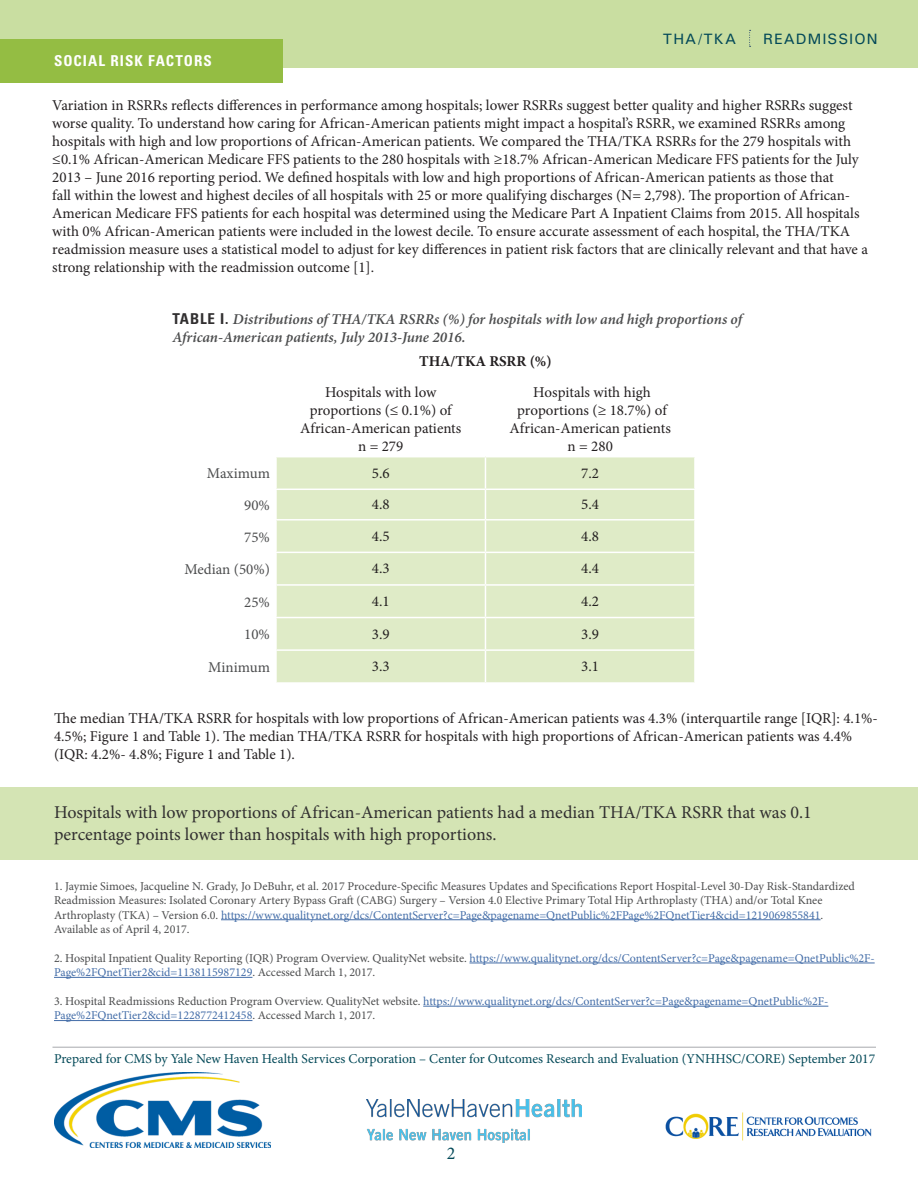
<style>
.page{position:relative;width:918px;height:1188px;background:#fff}
.page>*{position:absolute;margin:0;border:0;box-sizing:border-box;transform-origin:0 0}
.t1{font:18px/21.6px "Minion Pro";color:#312f30}
.t2{font:18px "Minion Pro";color:#034958}
.t3{font:15px/18px "Minion Pro";color:#231f20}
.t4{font:italic 600 15px/18px "Minion Pro";letter-spacing:-.005em;color:#4b4c4d}
.t5{font:15px "Minion Pro";color:#4b4c4d}
.t6{font:15px "Univers";letter-spacing:.07em;color:#034958}
.t7{font:700 condensed 15px "Univers";letter-spacing:.07em;color:#fff}
.t8{font:700 15px "Minion Pro";color:#231f20}
.t9{font:13.5px "Minion Pro";color:#034958}
.t10{font:12px/14.4px "Minion Pro";color:#4b4c4d}
.t11{font:12px/14.4px "Minion Pro";color:#436da8}
.s1{font-family:"Univers";font-weight:700;font-style:normal;font-stretch:condensed;color:#312f30}
.s2{color:#436da8}
.s3{color:#4b4c4d}
</style>
<div class="page">
<hr style="left:221px;top:919px;width:600px;height:1px;background:#436da8">
<hr style="left:470px;top:963px;width:405px;height:1px;background:#436da8">
<hr style="left:54px;top:977px;width:198px;height:1px;background:#436da8">
<hr style="left:423px;top:1006px;width:405px;height:1px;background:#436da8">
<hr style="left:54px;top:1020px;width:198px;height:1px;background:#436da8">
<div style="left:0;top:0;width:918px;height:68px;background:#c9dea1"></div>
<svg style="left:749px;top:30px;width:2px;height:17px"></svg>
<div style="left:0;top:787px;width:918px;height:73px;background:#d4e4b4"></div>
<hr style="left:52px;top:1047px;width:824px;height:1px;background:#a8a9ad">
<div style="left:0;top:39px;width:283px;height:43px;background:#94bd43"></div>
<div style="left:276px;top:457px;width:209px;height:32px;background:#dfebc7"></div>
<div style="left:485px;top:457px;width:210px;height:32px;background:#dfebc7"></div>
<div style="left:276px;top:489px;width:209px;height:31px;background:#dfebc7"></div>
<div style="left:485px;top:489px;width:210px;height:31px;background:#dfebc7"></div>
<div style="left:276px;top:520px;width:209px;height:32px;background:#dfebc7"></div>
<div style="left:485px;top:520px;width:210px;height:32px;background:#dfebc7"></div>
<div style="left:276px;top:552px;width:209px;height:33px;background:#dfebc7"></div>
<div style="left:485px;top:552px;width:210px;height:33px;background:#dfebc7"></div>
<div style="left:276px;top:585px;width:209px;height:33px;background:#dfebc7"></div>
<div style="left:485px;top:585px;width:210px;height:33px;background:#dfebc7"></div>
<div style="left:276px;top:618px;width:209px;height:32px;background:#dfebc7"></div>
<div style="left:485px;top:618px;width:210px;height:32px;background:#dfebc7"></div>
<div style="left:276px;top:650px;width:209px;height:33px;background:#dfebc7"></div>
<div style="left:485px;top:650px;width:210px;height:33px;background:#dfebc7"></div>
<hr style="left:275px;top:457px;width:2px;height:32px;background:#fff">
<hr style="left:485px;top:457px;width:1px;height:32px;background:#fff">
<hr style="left:694px;top:457px;width:2px;height:32px;background:#fff">
<hr style="left:275px;top:489px;width:210px;height:1px;background:#fff">
<hr style="left:275px;top:490px;width:2px;height:29px;background:#fff">
<hr style="left:485px;top:489px;width:211px;height:1px;background:#fff">
<svg style="left:485px;top:490px;width:1px;height:29px"></svg>
<hr style="left:694px;top:490px;width:2px;height:29px;background:#fff">
<hr style="left:275px;top:519px;width:210px;height:2px;background:#fff">
<hr style="left:275px;top:521px;width:2px;height:31px;background:#fff">
<hr style="left:485px;top:519px;width:211px;height:2px;background:#fff">
<hr style="left:485px;top:521px;width:1px;height:31px;background:#fff">
<hr style="left:694px;top:521px;width:2px;height:31px;background:#fff">
<hr style="left:275px;top:552px;width:210px;height:1px;background:#fff">
<hr style="left:275px;top:553px;width:2px;height:31px;background:#fff">
<hr style="left:485px;top:552px;width:211px;height:1px;background:#fff">
<hr style="left:485px;top:553px;width:1px;height:31px;background:#fff">
<hr style="left:694px;top:553px;width:2px;height:31px;background:#fff">
<hr style="left:275px;top:584px;width:210px;height:2px;background:#fff">
<hr style="left:275px;top:586px;width:2px;height:31px;background:#fff">
<hr style="left:485px;top:584px;width:211px;height:2px;background:#fff">
<hr style="left:485px;top:586px;width:1px;height:31px;background:#fff">
<hr style="left:694px;top:586px;width:2px;height:31px;background:#fff">
<hr style="left:275px;top:617px;width:210px;height:1px;background:#fff">
<hr style="left:275px;top:618px;width:2px;height:31px;background:#fff">
<hr style="left:485px;top:617px;width:211px;height:1px;background:#fff">
<hr style="left:485px;top:618px;width:1px;height:31px;background:#fff">
<hr style="left:694px;top:618px;width:2px;height:31px;background:#fff">
<hr style="left:275px;top:649px;width:210px;height:2px;background:#fff">
<hr style="left:275px;top:651px;width:2px;height:31px;background:#fff">
<hr style="left:485px;top:649px;width:211px;height:2px;background:#fff">
<hr style="left:485px;top:651px;width:1px;height:31px;background:#fff">
<hr style="left:694px;top:651px;width:2px;height:31px;background:#fff">
<hr style="left:275px;top:682px;width:210px;height:2px;background:#fff">
<hr style="left:485px;top:682px;width:211px;height:2px;background:#fff">
<img style="left:54px;top:1073px;width:216px;height:75px">
<img style="left:665px;top:1112px;width:207px;height:29px">
<img style="left:366px;top:1099px;width:216px;height:43px">
<p class="t6" style="left:663px;top:29px;width:75px">THA/TKA</p>
<p class="t6" style="left:763px;top:29px;width:116px">READMISSION</p>
<p class="t7" style="left:54px;top:51px;width:159px">SOCIAL RISK FACTORS</p>
<p class="t3" style="left:52px;top:97px;width:817px">Variation in RSRRs reflects differences in performance among hospitals; lower RSRRs suggest better quality and higher RSRRs suggest worse quality. To understand how caring for African-American patients might impact a hospital’s RSRR, we examined RSRRs among hospitals with high and low proportions of African-American patients. We compared the THA/TKA RSRRs for the 279 hospitals with ≤0.1% African-American Medicare FFS patients to the 280 hospitals with ≥18.7% African-American Medicare FFS patients for the July 2013 – June 2016 reporting period. We defined hospitals with low and high proportions of African-American patients as those that<br>fall within the lowest and highest deciles of all hospitals with 25 or more qualifying discharges (N= 2,798). The proportion of African-American Medicare FFS patients for each hospital was determined using the Medicare Part A Inpatient Claims from 2015. All hospitals with 0% African-American patients were included in the lowest decile. To ensure accurate assessment of each hospital, the THA/TKA readmission measure uses a statistical model to adjust for key differences in patient risk factors that are clinically relevant and that have a strong relationship with the readmission outcome [1].</p>
<p class="t4" style="left:172px;top:310px;width:571px"><span class="s1">TABLE I.</span> Distributions of THA/TKA RSRRs (%) for hospitals with low and high proportions of<br>African-American patients, July 2013-June 2016.</p>
<p class="t8" style="left:419px;top:351px;width:134px">THA/TKA RSRR (%)</p>
<p class="t3" style="left:325px;top:383px;width:113px">Hospitals with low</p>
<p class="t3" style="left:533px;top:383px;width:119px">Hospitals with high</p>
<p class="t3" style="left:310px;top:401px;width:143px">proportions (≤ 0.1%) of</p>
<p class="t3" style="left:517px;top:401px;width:151px">proportions (≥ 18.7%) of</p>
<p class="t3" style="left:300px;top:419px;width:163px">African-American patients</p>
<p class="t3" style="left:510px;top:419px;width:163px">African-American patients</p>
<p class="t3" style="left:358px;top:437px;width:47px">n = 279</p>
<p class="t3" style="left:568px;top:437px;width:47px">n = 280</p>
<p class="t5" style="left:207px;top:464px;width:65px">Maximum</p>
<p class="t3" style="left:372px;top:464px;width:19px">5.6</p>
<p class="t3" style="left:581px;top:464px;width:19px">7.2</p>
<p class="t5" style="left:244px;top:495px;width:27px">90%</p>
<p class="t3" style="left:372px;top:496px;width:19px">4.8</p>
<p class="t3" style="left:581px;top:496px;width:19px">5.4</p>
<p class="t5" style="left:244px;top:527px;width:27px">75%</p>
<p class="t3" style="left:372px;top:527px;width:19px">4.5</p>
<p class="t3" style="left:581px;top:527px;width:19px">4.8</p>
<p class="t5" style="left:184px;top:559px;width:87px">Median (50%)</p>
<p class="t3" style="left:372px;top:560px;width:19px">4.3</p>
<p class="t3" style="left:581px;top:560px;width:19px">4.4</p>
<p class="t5" style="left:244px;top:592px;width:27px">25%</p>
<p class="t3" style="left:372px;top:592px;width:19px">4.1</p>
<p class="t3" style="left:581px;top:592px;width:19px">4.2</p>
<p class="t5" style="left:244px;top:624px;width:27px">10%</p>
<p class="t3" style="left:372px;top:625px;width:19px">3.9</p>
<p class="t3" style="left:581px;top:625px;width:19px">3.9</p>
<p class="t5" style="left:208px;top:657px;width:63px">Minimum</p>
<p class="t3" style="left:372px;top:658px;width:19px">3.3</p>
<p class="t3" style="left:581px;top:658px;width:19px">3.1</p>
<p class="t3" style="left:54px;top:709px;width:825px">The median THA/TKA RSRR for hospitals with low proportions of African-American patients was 4.3% (interquartile range [IQR]: 4.1%-<br>4.5%; Figure 1 and Table 1). The median THA/TKA RSRR for hospitals with high proportions of African-American patients was 4.4% (IQR: 4.2%- 4.8%; Figure 1 and Table 1).</p>
<p class="t1" style="left:54px;top:802px;width:759px">Hospitals with low proportions of African-American patients had a median THA/TKA RSRR that was 0.1 percentage points lower than hospitals with high proportions.</p>
<p class="t10" style="left:54px;top:879px;width:802px">1. Jaymie Simoes, Jacqueline N. Grady, Jo DeBuhr, et al. 2017 Procedure-Specific Measures Updates and Specifications Report Hospital-Level 30-Day Risk-Standardized Readmission Measures: Isolated Coronary Artery Bypass Graft (CABG) Surgery – Version 4.0 Elective Primary Total Hip Arthroplasty (THA) and/or Total Knee Arthroplasty (TKA) – Version 6.0. <span class="s2">https://www.qualitynet.org/dcs/ContentServer?c=Page&amp;pagename=QnetPublic%2FPage%2FQnetTier4&amp;cid=1219069855841</span>.<br>Available as of April 4, 2017.</p>
<p class="t11" style="left:54px;top:951px;width:822px"><span class="s3">2. Hospital Inpatient Quality Reporting (IQR) Program Overview. QualityNet website.</span> https://www.qualitynet.org/dcs/ContentServer?c=Page&amp;pagename=QnetPublic%2F-<br>Page%2FQnetTier2&amp;cid=1138115987129<span class="s3">. Accessed March 1, 2017.</span></p>
<p class="t11" style="left:54px;top:994px;width:776px"><span class="s3">3. Hospital Readmissions Reduction Program Overview. QualityNet website.</span> https://www.qualitynet.org/dcs/ContentServer?c=Page&amp;pagename=QnetPublic%2F-<br>Page%2FQnetTier2&amp;cid=1228772412458<span class="s3">. Accessed March 1, 2017.</span></p>
<p class="t9" style="left:54px;top:1049px;width:823px">Prepared for CMS by Yale New Haven Health Services Corporation – Center for Outcomes Research and Evaluation (YNHHSC/CORE) September 2017</p>
<p class="t2" style="left:447px;top:1141px;width:10px">2</p>
</div>
